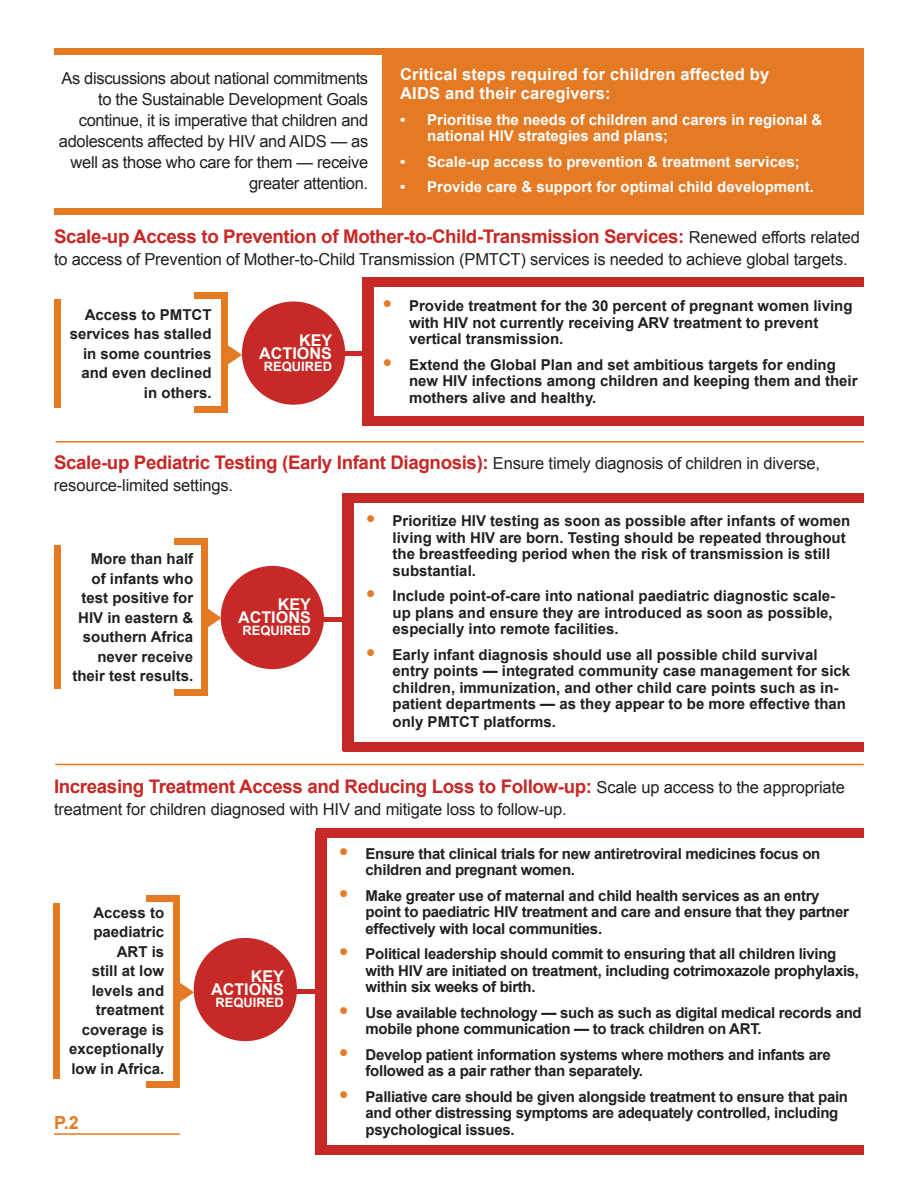
<style>
.page{position:relative;width:918px;height:1188px;background:#fff}
.page>*{position:absolute;margin:0;border:0;box-sizing:border-box;transform-origin:0 0}
.t1{font:700 18.75px "Arial";letter-spacing:-.02em;color:#c62926}
.t2{font:700 18px "Arial";color:#e57a25}
.t3{font:16.5px/21px "Arial";letter-spacing:-.02em;color:#231f20;text-align:right}
.t4{font:700 16.5px/19.5px "Arial";letter-spacing:.01em;color:#fff}
.t5{font:700 16.2px/12.9px "Arial";color:#fff;text-align:right}
.t6{font:700 15px/19.5px "Arial";color:#231f20}
.t7{font:700 15px/16.5px "Arial";letter-spacing:-.02em;color:#231f20}
.t8{font:700 15px/16.5px "Arial";color:#fff}
.t9{font:700 12.9px "Arial";color:#fff}
.s1{font-weight:400;font-size:16.5px;color:#231f20}
.s2{font-weight:900;font-size:21px;color:#e57a25}
</style>
<div class="page">
<div style="left:54px;top:48px;width:810px;height:7px;background:#e57a25"></div>
<div style="left:382px;top:52px;width:482px;height:158px;background:#e57a25"></div>
<div style="left:362px;top:281px;width:11px;height:144px;background:#c62926"></div>
<div style="left:362px;top:278px;width:502px;height:9px;background:#c62926"></div>
<div style="left:362px;top:417px;width:502px;height:9px;background:#c62926"></div>
<div style="left:315px;top:351px;width:53px;height:5px;background:#c62926"></div>
<div style="left:221px;top:293px;width:7px;height:119px;background:#e57a25"></div>
<div style="left:242px;top:301px;width:103px;height:104px;background:#c62926;border-radius:50%"></div>
<div style="left:194px;top:292px;width:34px;height:6px;background:#e57a25"></div>
<div style="left:194px;top:407px;width:34px;height:6px;background:#e57a25"></div>
<div style="left:54px;top:300px;width:7px;height:108px;background:#e57a25"></div>
<hr style="left:56px;top:441px;width:808px;height:1px;background:#e57a25">
<svg style="left:228px;top:345px;width:14px;height:20px"></svg>
<div style="left:343px;top:497px;width:11px;height:254px;background:#c62926"></div>
<div style="left:343px;top:494px;width:521px;height:9px;background:#c62926"></div>
<div style="left:344px;top:742px;width:520px;height:10px;background:#c62926"></div>
<hr style="left:297px;top:617px;width:53px;height:4px;background:#c62926">
<div style="left:221px;top:566px;width:103px;height:103px;background:#c62926;border-radius:50%"></div>
<hr style="left:55px;top:764px;width:809px;height:1px;background:#e57a25">
<div style="left:316px;top:832px;width:11px;height:319px;background:#c62926"></div>
<div style="left:316px;top:828px;width:548px;height:9px;background:#c62926"></div>
<hr style="left:270px;top:989px;width:53px;height:4px;background:#c62926">
<div style="left:194px;top:938px;width:103px;height:103px;background:#c62926;border-radius:50%"></div>
<div style="left:315px;top:1146px;width:548px;height:9px;background:#c62926"></div>
<div style="left:201px;top:545px;width:7px;height:151px;background:#e57a25"></div>
<div style="left:174px;top:539px;width:34px;height:6px;background:#e57a25"></div>
<div style="left:174px;top:689px;width:34px;height:7px;background:#e57a25"></div>
<div style="left:54px;top:545px;width:7px;height:144px;background:#e57a25"></div>
<svg style="left:208px;top:606px;width:14px;height:23px"></svg>
<div style="left:173px;top:900px;width:7px;height:187px;background:#e57a25"></div>
<div style="left:146px;top:895px;width:34px;height:6px;background:#e57a25"></div>
<div style="left:146px;top:1082px;width:34px;height:6px;background:#e57a25"></div>
<div style="left:53px;top:903px;width:7px;height:175px;background:#e57a25"></div>
<svg style="left:180px;top:983px;width:14px;height:19px"></svg>
<div style="left:54px;top:208px;width:810px;height:6px;background:#e57a25"></div>
<hr style="left:54px;top:1133px;width:126px;height:2px;background:#e57a25">
<p class="t3" style="left:59px;top:68px;width:311px">As discussions about national commitments to the Sustainable Development Goals continue, it is imperative that children and adolescents affected by HIV and AIDS — as well as those who care for them — receive greater attention.</p>
<p class="t4" style="left:400px;top:65px;width:371px">Critical steps required for children affected by<br>AIDS and their caregivers:</p>
<p class="t8" style="left:427px;top:112px;width:397px;text-indent:-27px">• Prioritise the needs of children and carers in regional &amp; national HIV strategies and plans;</p>
<p class="t8" style="left:400px;top:154px;width:401px">• Scale-up access to prevention &amp; treatment services;</p>
<p class="t8" style="left:400px;top:179px;width:415px">• Provide care &amp; support for optimal child development.</p>
<p class="t1" style="left:54px;top:224px;width:807px">Scale-up Access to Prevention of Mother-to-Child-Transmission Services: <span class="s1">Renewed efforts related</span></p>
<p class="t3" style="left:54px;top:249px;width:795px">to access of Prevention of Mother-to-Child Transmission (PMTCT) services is needed to achieve global targets.</p>
<p class="t6" style="left:409px;top:298px;width:445px;line-height:16.5px;text-indent:-27px"><span class="s2">•</span> Provide treatment for the 30 percent of pregnant women living with HIV not currently receiving ARV treatment to prevent vertical transmission.</p>
<p class="t6" style="left:409px;top:357px;width:450px;line-height:16.5px;text-indent:-27px"><span class="s2">•</span> Extend the Global Plan and set ambitious targets for ending new HIV infections among children and keeping them and their mothers alive and healthy.</p>
<p class="t6" style="left:70px;top:305px;width:143px;text-align:right">Access to PMTCT services has stalled in some countries and even declined in others.</p>
<p class="t5" style="left:259px;top:334px;width:75px">KEY<br>ACTIONS</p>
<p class="t9" style="left:264px;top:358px;width:70px">REQUIRED</p>
<p class="t1" style="left:54px;top:450px;width:768px">Scale-up Pediatric Testing (Early Infant Diagnosis): <span class="s1">Ensure timely diagnosis of children in diverse,</span></p>
<p class="t3" style="left:54px;top:475px;width:181px">resource-limited settings.</p>
<p class="t6" style="left:393px;top:513px;width:459px;line-height:16.5px;text-indent:-27px"><span class="s2">•</span> Prioritize HIV testing as soon as possible after infants of women living with HIV are born. Testing should be repeated throughout the breastfeeding period when the risk of transmission is still substantial.</p>
<p class="t6" style="left:393px;top:588px;width:444px;line-height:16.5px;text-indent:-27px"><span class="s2">•</span> Include point-of-care into national paediatric diagnostic scale&shy;up plans and ensure they are introduced as soon as possible, especially into remote facilities.</p>
<p class="t6" style="left:393px;top:647px;width:459px;line-height:16.5px;text-indent:-27px"><span class="s2">•</span> Early infant diagnosis should use all possible child survival entry points — integrated community case management for sick children, immunization, and other child care points such as in&shy;patient departments — as they appear to be more effective than</p>
<p class="t6" style="left:393px;top:713px;width:165px">only PMTCT platforms.</p>
<p class="t6" style="left:72px;top:550px;width:122px;text-align:right">More than half<br>of infants who test positive for<br>HIV in eastern &amp; southern Africa never receive their test results.</p>
<p class="t5" style="left:238px;top:599px;width:75px">KEY<br>ACTIONS</p>
<p class="t9" style="left:243px;top:622px;width:70px">REQUIRED</p>
<p class="t1" style="left:54px;top:774px;width:793px">Increasing Treatment Access and Reducing Loss to Follow-up: <span class="s1">Scale up access to the appropriate</span></p>
<p class="t3" style="left:54px;top:799px;width:514px">treatment for children diagnosed with HIV and mitigate loss to follow-up.</p>
<p class="t7" style="left:366px;top:846px;width:456px;text-indent:-27px"><span class="s2">•</span> Ensure that clinical trials for new antiretroviral medicines focus on children and pregnant women.</p>
<p class="t7" style="left:366px;top:888px;width:485px;text-indent:-27px"><span class="s2">•</span> Make greater use of maternal and child health services as an entry point to paediatric HIV treatment and care and ensure that they partner effectively with local communities.</p>
<p class="t7" style="left:366px;top:946px;width:495px;text-indent:-27px"><span class="s2">•</span> Political leadership should commit to ensuring that all children living with HIV are initiated on treatment, including cotrimoxazole prophylaxis, within six weeks of birth.</p>
<p class="t7" style="left:366px;top:1005px;width:498px;text-indent:-27px"><span class="s2">•</span> Use available technology — such as such as digital medical records and mobile phone communication — to track children on ART.</p>
<p class="t7" style="left:366px;top:1047px;width:467px;text-indent:-27px"><span class="s2">•</span> Develop patient information systems where mothers and infants are followed as a pair rather than separately.</p>
<p class="t7" style="left:366px;top:1089px;width:484px;text-indent:-27px"><span class="s2">•</span> Palliative care should be given alongside treatment to ensure that pain and other distressing symptoms are adequately controlled, including psychological issues.</p>
<p class="t6" style="left:69px;top:903px;width:97px;text-align:right">Access to paediatric<br>ART is<br>still at low levels and treatment coverage is exceptionally low in Africa.</p>
<p class="t5" style="left:211px;top:971px;width:75px">KEY<br>ACTIONS</p>
<p class="t9" style="left:216px;top:994px;width:70px">REQUIRED</p>
<p class="t2" style="left:54px;top:1111px;width:26px">P.2</p>
</div>
